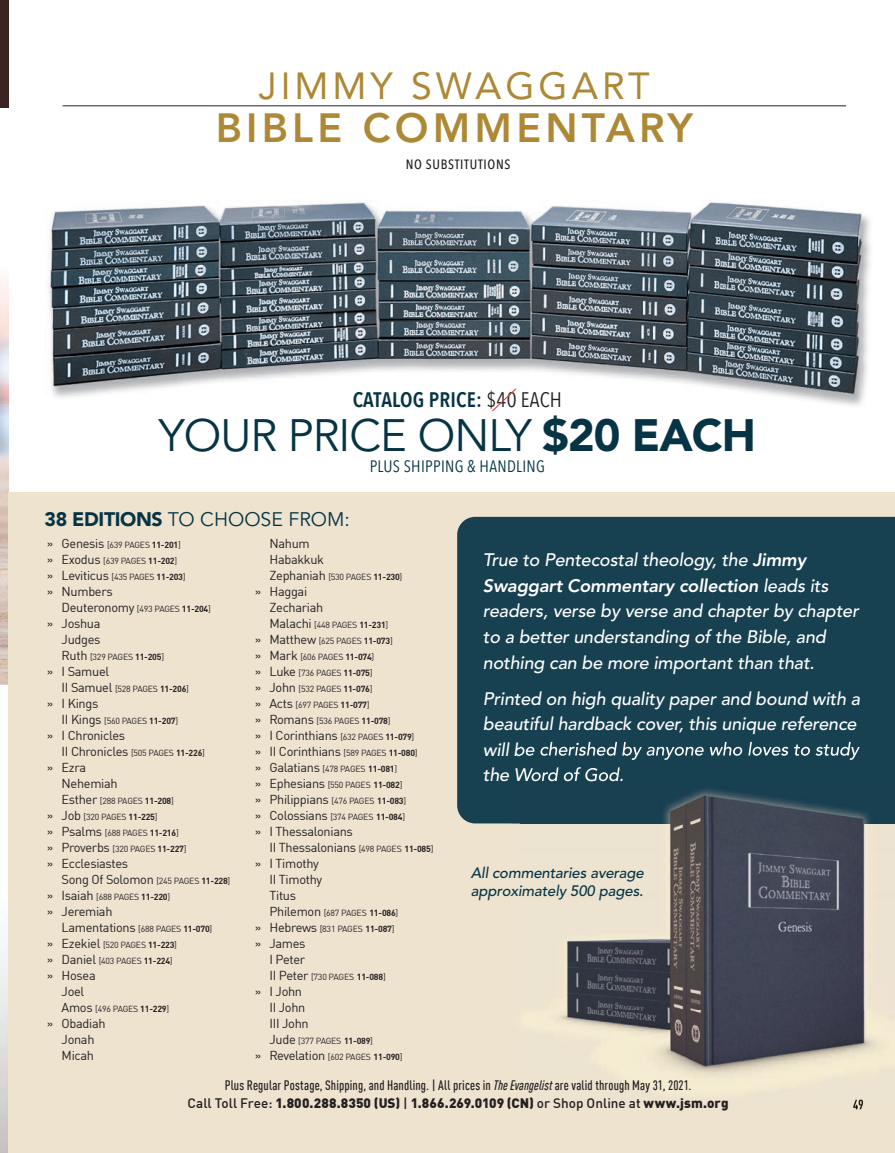
<style>
.page{position:relative;width:895px;height:1153px;background:#fff}
.page>*{position:absolute;margin:0;border:0;box-sizing:border-box;transform-origin:0 0}
.t1{font:45px "Avenir LT Std";letter-spacing:-.02em;color:#073445}
.t2{font:800 40.5px "Avenir LT Std";letter-spacing:.105em;color:#ad8936}
.t3{font:37.5px "Avenir LT Std";letter-spacing:.105em;color:#ad8936}
.t4{font:600 21px "Avenir Next Condensed";letter-spacing:.01em;color:#073445}
.t5{font:19.5px "Avenir LT Std";color:#073445}
.t6{font:italic 500 18px/25.5px "Avenir LT Std";letter-spacing:-.01em;color:#fff}
.t7{font:16.5px "Avenir Next Condensed";letter-spacing:.02em;color:#073445}
.t8{font:italic 500 15px/18px "Avenir LT Std";letter-spacing:-.01em;color:#073445}
.t9{font:500 condensed 13.5px/18px "DIN Offc";letter-spacing:.01em;color:#231f20;text-align:center}
.t10{font:500 13.5px "Avenir Next Condensed";letter-spacing:.05em;color:#231f20}
.t11{font:12.75px/16px "DIN Offc";letter-spacing:-.025em;color:#231f20}
.t12{font:8.7px/16px "DIN Offc";letter-spacing:-.025em;color:#231f20}
.s1{font-weight:400;color:#231f20}
.s2{font-weight:900}
.s3{font-family:"Helvetica Neue LT Std";font-size:12.75px}
.s4{font-size:12.75px}
.s5{font-weight:700}
.s6{font-family:"Helvetica Neue LT Std"}
.s7{font-size:8.7px}
.s8{font-weight:700;font-size:8.7px}
.s9{font-weight:800}
.s10{font-style:italic}
.s11{font-stretch:normal}
.s12{font-weight:900;font-stretch:normal}
</style>
<div class="page">
<img style="left:0;top:277px;width:9px;height:876px">
<div style="left:0;top:0;width:9px;height:108px;background:#3a2421"></div>
<div style="left:9px;top:492px;width:885px;height:661px;background:#ede3cf"></div>
<img style="left:822px;top:215px;width:49px;height:191px">
<img style="left:48px;top:201px;width:814px;height:193px">
<div style="left:457px;top:517px;width:437px;height:306px;background:#174051"></div>
<hr style="left:63px;top:106px;width:783px;height:1px;background:#231f20">
<img style="left:520px;top:735px;width:374px;height:375px">
<img style="left:520px;top:742px;width:339px;height:18px">
<img style="left:520px;top:767px;width:103px;height:14px">
<svg style="left:853px;top:1099px;width:9px;height:10px"></svg>
<svg style="left:491px;top:387px;width:26px;height:25px"></svg>
<h3 class="t3" style="left:259px;top:64px;width:392px">JIMMY SWAGGART</h3>
<h2 class="t2" style="left:216px;top:104px;width:479px">BIBLE COMMENTARY</h2>
<h3 class="t10" style="left:406px;top:156px;width:106px">NO SUBSTITUTIONS</h3>
<h3 class="t4" style="left:353px;top:382px;width:211px">CATALOG PRICE: <span class="s1">$40 EACH</span></h3>
<h1 class="t1" style="left:159px;top:410px;width:598px">YOUR PRICE ONLY <span class="s2">$20 EACH</span></h1>
<h3 class="t5" style="left:45px;top:507px;width:307px"><span class="s2">38 EDITIONS</span> TO CHOOSE FROM:</h3>
<h3 class="t7" style="left:369px;top:452px;width:177px">PLUS SHIPPING &amp; HANDLING</h3>
<p class="t12" style="left:47px;top:536px;width:140px"><span class="s3">»</span> <span class="s4">Genesis</span> [639 PAGES <span class="s5">11-201</span>] <span class="s3">»</span> <span class="s4">Exodus</span> [639 PAGES <span class="s5">11-202</span>]<br><span class="s3">»</span> <span class="s4">Leviticus</span> [435 PAGES <span class="s5">11-203</span>]</p>
<h3 class="t11" style="left:47px;top:583px;width:67px"><span class="s6">»</span> Numbers</h3>
<h3 class="t11" style="left:62px;top:599px;width:151px">Deuteronomy <span class="s7">[493 PAGES</span> <span class="s8">11-204</span><span class="s7">]</span></h3>
<h3 class="t11" style="left:47px;top:615px;width:55px"><span class="s6">»</span> Joshua</h3>
<h3 class="t11" style="left:62px;top:631px;width:40px">Judges</h3>
<p class="t12" style="left:62px;top:648px;width:104px"><span class="s4">Ruth</span> [329 PAGES <span class="s5">11-205</span>]</p>
<h3 class="t11" style="left:47px;top:663px;width:63px"><span class="s6">»</span> I Samuel</h3>
<p class="t12" style="left:62px;top:680px;width:129px"><span class="s4">II Samuel</span> [528 PAGES <span class="s5">11-206</span>]</p>
<h3 class="t11" style="left:47px;top:695px;width:53px"><span class="s6">»</span> I Kings</h3>
<p class="t12" style="left:62px;top:712px;width:118px"><span class="s4">II Kings</span> [560 PAGES <span class="s5">11-207</span>]</p>
<h3 class="t11" style="left:47px;top:727px;width:79px"><span class="s6">»</span> I Chronicles</h3>
<h3 class="t11" style="left:62px;top:743px;width:145px">II Chronicles <span class="s7">[505 PAGES</span> <span class="s8">11-226</span><span class="s7">]</span></h3>
<h3 class="t11" style="left:47px;top:759px;width:40px"><span class="s6">»</span> Ezra</h3>
<h3 class="t11" style="left:62px;top:775px;width:58px">Nehemiah</h3>
<p class="t12" style="left:47px;top:792px;width:141px;text-indent:14px"><span class="s4">Esther</span> [288 PAGES <span class="s5">11-208</span>]<br><span class="s3">»</span> <span class="s4">Job</span> [320 PAGES <span class="s5">11-225</span>]<br><span class="s3">»</span> <span class="s4">Psalms</span> [688 PAGES <span class="s5">11-216</span>] <span class="s3">»</span> <span class="s4">Proverbs</span> [320 PAGES <span class="s5">11-227</span>]</p>
<h3 class="t11" style="left:62px;top:855px;width:170px;text-indent:-14px"><span class="s6">»</span> Ecclesiastes<br>Song Of Solomon <span class="s7">[245 PAGES</span> <span class="s8">11-228</span><span class="s7">]</span></h3>
<p class="t12" style="left:47px;top:888px;width:124px"><span class="s3">»</span> <span class="s4">Isaiah</span> [688 PAGES <span class="s5">11-220</span>]</p>
<h3 class="t11" style="left:62px;top:903px;width:152px;text-indent:-14px"><span class="s6">»</span> Jeremiah<br>Lamentations <span class="s7">[688 PAGES</span> <span class="s8">11-070</span><span class="s7">]</span></h3>
<p class="t12" style="left:47px;top:936px;width:131px"><span class="s3">»</span> <span class="s4">Ezekiel</span> [520 PAGES <span class="s5">11-223</span>] <span class="s3">»</span> <span class="s4">Daniel</span> [403 PAGES <span class="s5">11-224</span>]</p>
<h3 class="t11" style="left:47px;top:967px;width:50px;text-align:center"><span class="s6">»</span> Hosea<br>Joel</h3>
<p class="t12" style="left:62px;top:1000px;width:109px"><span class="s4">Amos</span> [496 PAGES <span class="s5">11-229</span>]</p>
<h3 class="t11" style="left:47px;top:1015px;width:60px;text-align:center"><span class="s6">»</span> Obadiah<br>Jonah<br>Micah</h3>
<h3 class="t11" style="left:269px;top:535px;width:56px">Nahum<br>Habakkuk</h3>
<p class="t12" style="left:269px;top:568px;width:134px"><span class="s4">Zephaniah</span> [530 PAGES <span class="s5">11-230</span>]</p>
<h3 class="t11" style="left:269px;top:583px;width:55px;text-indent:-14px"><span class="s6">»</span> Haggai<br>Zechariah</h3>
<p class="t12" style="left:255px;top:616px;width:139px;text-indent:14px"><span class="s4">Malachi</span> [448 PAGES <span class="s5">11-231</span>] <span class="s3">»</span> <span class="s4">Matthew</span> [625 PAGES <span class="s5">11-073</span>] <span class="s3">»</span> <span class="s4">Mark</span> [606 PAGES <span class="s5">11-074</span>]<br><span class="s3">»</span> <span class="s4">Luke</span> [736 PAGES <span class="s5">11-075</span>]<br><span class="s3">»</span> <span class="s4">John</span> [532 PAGES <span class="s5">11-076</span>]<br><span class="s3">»</span> <span class="s4">Acts</span> [697 PAGES <span class="s5">11-077</span>]<br><span class="s3">»</span> <span class="s4">Romans</span> [536 PAGES <span class="s5">11-078</span>]</p>
<h3 class="t11" style="left:255px;top:727px;width:164px"><span class="s6">»</span> I Corinthians <span class="s7">[632 PAGES</span> <span class="s8">11-079</span><span class="s7">] </span><span class="s6">»</span> II Corinthians <span class="s7">[589 PAGES</span> <span class="s8">11-080</span><span class="s7">]</span></h3>
<p class="t12" style="left:255px;top:760px;width:149px"><span class="s3">»</span> <span class="s4">Galatians</span> [478 PAGES <span class="s5">11-081</span>] <span class="s3">»</span> <span class="s4">Ephesians</span> [550 PAGES <span class="s5">11-082</span>]</p>
<h3 class="t11" style="left:255px;top:791px;width:152px;text-align:justify"><span class="s6">»</span> Philippians <span class="s7">[476 PAGES</span> <span class="s8">11-083</span><span class="s7">] </span><span class="s6">»</span> Colossians <span class="s7">[374 PAGES</span> <span class="s8">11-084</span><span class="s7">] </span><span class="s6">»</span> I Thessalonians</h3>
<h3 class="t11" style="left:269px;top:839px;width:165px">II Thessalonians <span class="s7">[498 PAGES</span> <span class="s8">11-085</span><span class="s7">]</span></h3>
<h3 class="t11" style="left:255px;top:855px;width:65px"><span class="s6">»</span> I Timothy</h3>
<h3 class="t11" style="left:269px;top:871px;width:54px">II Timothy</h3>
<h3 class="t11" style="left:269px;top:887px;width:28px">Titus</h3>
<p class="t12" style="left:255px;top:904px;width:145px;text-indent:14px"><span class="s4">Philemon</span> [687 PAGES <span class="s5">11-086</span>] <span class="s3">»</span> <span class="s4">Hebrews</span> [831 PAGES <span class="s5">11-087</span>]</p>
<h3 class="t11" style="left:255px;top:935px;width:52px;text-align:right"><span class="s6">»</span> James<br>I Peter</h3>
<p class="t12" style="left:269px;top:968px;width:118px"><span class="s4">II Peter</span> [730 PAGES <span class="s5">11-088</span>]</p>
<h3 class="t11" style="left:269px;top:983px;width:41px;text-indent:-14px"><span class="s6">»</span> I John<br>II John<br>III John</h3>
<p class="t12" style="left:269px;top:1032px;width:105px"><span class="s4">Jude</span> [377 PAGES <span class="s5">11-089</span>]</p>
<h3 class="t11" style="left:255px;top:1047px;width:149px"><span class="s6">»</span> Revelation <span class="s7">[602 PAGES</span> <span class="s8">11-090</span><span class="s7">]</span></h3>
<h3 class="t6" style="left:483px;top:548px;width:377px">True to Pentecostal theology, the <span class="s9">Jimmy Swaggart Commentary collection</span> leads its readers, verse by verse and chapter by chapter to a better understanding of the Bible, and nothing can be more important than that.</h3>
<h3 class="t6" style="left:483px;top:686px;width:378px">Printed on high quality paper and bound with a beautiful hardback cover, this unique reference</h3>
<h3 class="t8" style="left:471px;top:863px;width:174px">All commentaries average approximately 500 pages.</h3>
<h3 class="t9" style="left:187px;top:1076px;width:542px">Plus Regular Postage, Shipping, and Handling. | All prices in <span class="s10">The Evangelist</span> are valid through May 31, 2021.<br><span class="s11">Call Toll Free:</span> <span class="s12">1.800.288.8350 (US)</span> <span class="s11">|</span> <span class="s12">1.866.269.0109 (CN)</span> <span class="s11">or Shop Online at</span> <span class="s12">www.jsm.org</span></h3>
</div>
